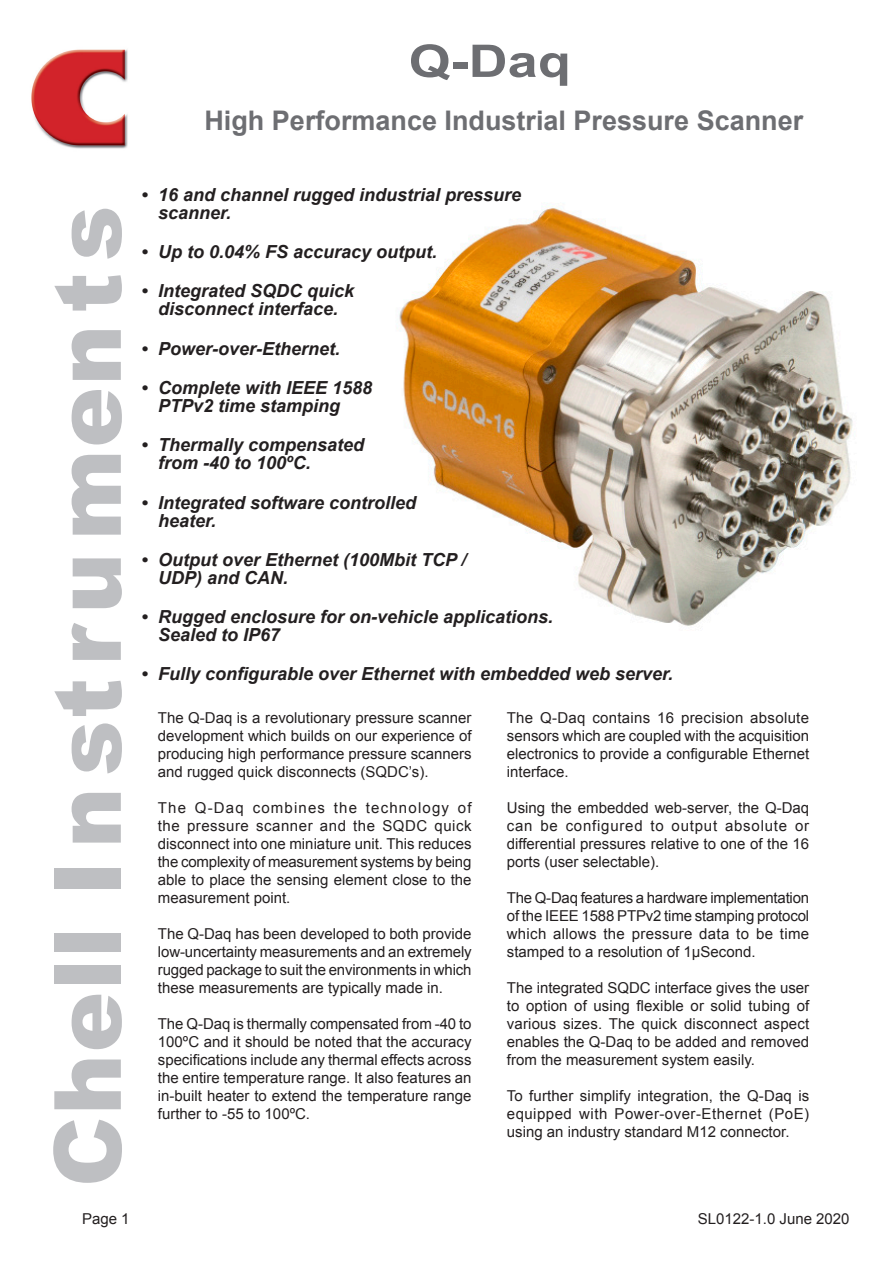
<style>
.page{position:relative;width:893px;height:1263px;background:#fff}
.page>*{position:absolute;margin:0;border:0;box-sizing:border-box;transform-origin:0 0}
.t1{font:900 92.85px "Arial";letter-spacing:.02em;color:#bebfc2}
.Body_text{font:700 45px "Arial";color:#6d6e72;scale:1.2 1}
.t2{font:700 27px "Arial";color:#6d6e72}
.t3{font:italic 700 18px/18px "Arial";color:#231f20}
.t4{font:15px/18px "Arial";color:#231f20;text-align:justify}
</style>
<div class="page">
<img style="left:31px;top:49px;width:97px;height:100px">
<img style="left:399px;top:206px;width:454px;height:420px">
<p class="Body_text" style="left:409px;top:31px;width:136px">Q-Daq</p>
<p class="t2" style="left:204px;top:103px;width:600px">High Performance Industrial Pressure Scanner</p>
<p class="t1" style="left:20px;top:1187px;width:983px;rotate:-90deg">Chell Instruments</p>
<p class="t3" style="left:158px;top:186px;width:365px;text-indent:-17px">• 16 and channel rugged industrial pressure scanner.</p>
<p class="t3" style="left:141px;top:244px;width:298px">• Up to 0.04% FS accuracy output.</p>
<p class="t3" style="left:141px;top:283px;width:215px;text-align:center">• Integrated SQDC quick disconnect interface.</p>
<p class="t3" style="left:141px;top:340px;width:201px">• Power-over-Ethernet.</p>
<p class="t3" style="left:158px;top:379px;width:216px;text-indent:-17px">• Complete with IEEE 1588<br>PTPv2 time stamping</p>
<p class="t3" style="left:158px;top:437px;width:208px;text-indent:-17px">• Thermally compensated from -40 to 100ºC.</p>
<p class="t3" style="left:158px;top:494px;width:260px;text-indent:-17px">• Integrated software controlled heater.</p>
<p class="t3" style="left:158px;top:551px;width:310px;text-indent:-17px">• Output over Ethernet (100Mbit TCP /<br>UDP) and CAN.</p>
<p class="t3" style="left:158px;top:608px;width:397px;text-indent:-17px">• Rugged enclosure for on-vehicle applications.<br>Sealed to IP67</p>
<p class="t3" style="left:141px;top:666px;width:534px">• Fully configurable over Ethernet with embedded web server.</p>
<p class="t4" style="left:158px;top:709px;width:315px">The Q-Daq is a revolutionary pressure scanner development which builds on our experience of producing high performance pressure scanners and rugged quick disconnects (SQDC’s).</p>
<p class="t4" style="left:158px;top:799px;width:315px">The Q-Daq combines the technology of the pressure scanner and the SQDC quick disconnect into one miniature unit. This reduces the complexity of measurement systems by being able to place the sensing element close to the measurement point.</p>
<p class="t4" style="left:158px;top:925px;width:315px">The Q-Daq has been developed to both provide low-uncertainty measurements and an extremely rugged package to suit the environments in which these measurements are typically made in.</p>
<p class="t4" style="left:158px;top:1015px;width:315px">The Q-Daq is thermally compensated from -40 to 100ºC and it should be noted that the accuracy specifications include any thermal effects across the entire temperature range. It also features an in-built heater to extend the temperature range further to -55 to 100ºC.</p>
<p class="t4" style="left:507px;top:709px;width:304px">The Q-Daq contains 16 precision absolute sensors which are coupled with the acquisition electronics to provide a configurable Ethernet interface.</p>
<p class="t4" style="left:507px;top:799px;width:304px">Using the embedded web-server, the Q-Daq can be configured to output absolute or differential pressures relative to one of the 16 ports (user selectable).</p>
<p class="t4" style="left:507px;top:889px;width:304px">The Q-Daq features a hardware implementation of the IEEE 1588 PTPv2 time stamping protocol which allows the pressure data to be time stamped to a resolution of 1μSecond.</p>
<p class="t4" style="left:507px;top:979px;width:304px">The integrated SQDC interface gives the user to option of using flexible or solid tubing of various sizes. The quick disconnect aspect enables the Q-Daq to be added and removed from the measurement system easily.</p>
<p class="t4" style="left:507px;top:1087px;width:304px">To further simplify integration, the Q-Daq is equipped with Power-over-Ethernet (PoE) using an industry standard M12 connector.</p>
<p class="t4" style="left:82px;top:1209px;width:49px">Page 1</p>
<p class="t4" style="left:698px;top:1209px;width:153px">SL0122-1.0 June 2020</p>
</div>
